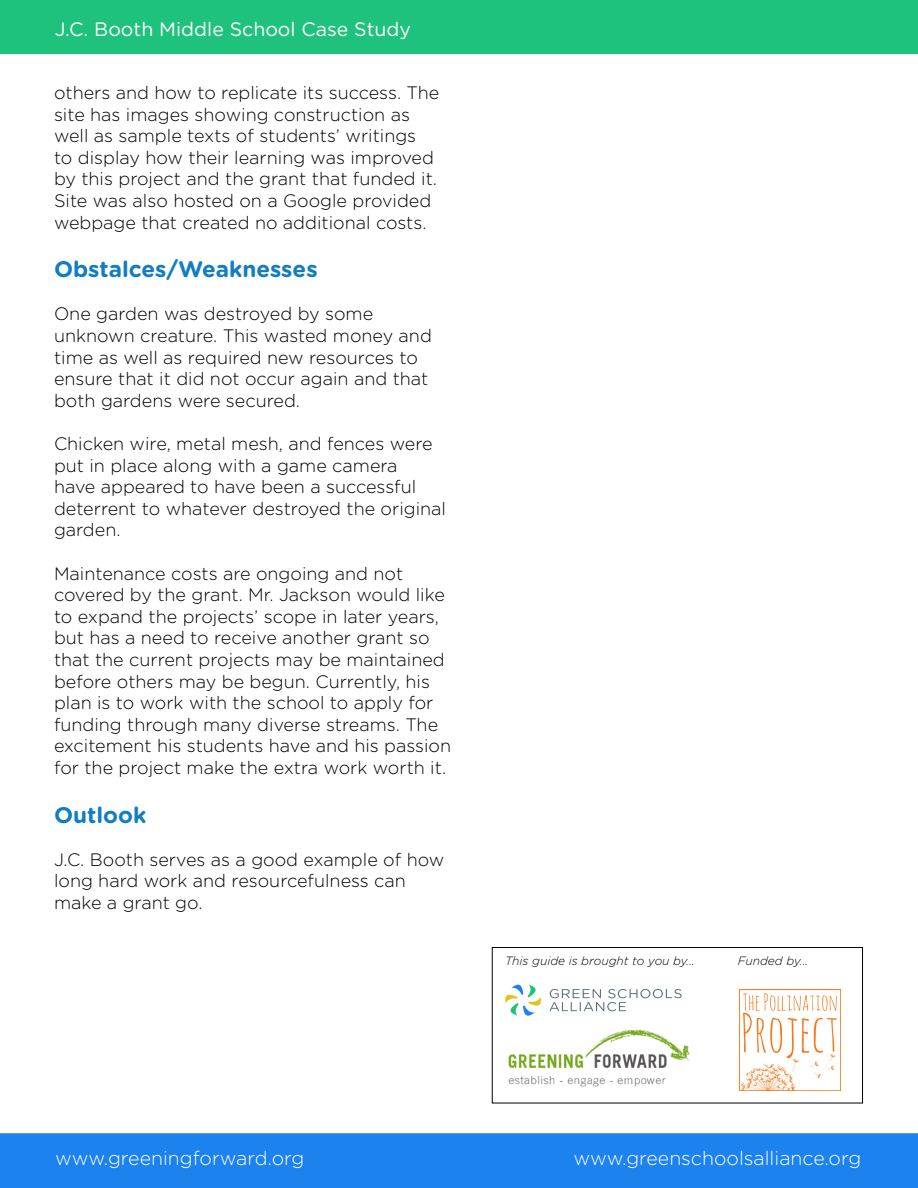
<style>
.page{position:relative;width:918px;height:1188px;background:#fff}
.page>*{position:absolute;margin:0;border:0;box-sizing:border-box;transform-origin:0 0}
.t1{font:700 22.5px "Gotham Rounded";color:#127dc0}
.t2{font:300 19.5px "Gotham Rounded";color:#fff}
.t3{font:19.5px "Gotham Rounded";color:#fff}
.t4{font:300 18px/21.6px "Gotham Rounded";color:#000}
.t5{font:italic 300 12px "Gotham Rounded";color:#000}
</style>
<div class="page">
<div style="left:0;top:0;width:918px;height:54px;background:#1fc27d"></div>
<div style="left:0;top:1133px;width:918px;height:55px;background:#1c82ed"></div>
<div style="left:492px;top:947px;width:371px;height:156px;border:1px solid #000"></div>
<img style="left:508px;top:1029px;width:182px;height:58px">
<svg style="left:550px;top:989px;width:132px;height:22px"></svg>
<svg style="left:505px;top:984px;width:36px;height:32px"></svg>
<img style="left:740px;top:989px;width:100px;height:101px">
<p class="t3" style="left:55px;top:16px;width:358px">J.C. Booth Middle School Case Study</p>
<p class="t4" style="left:54px;top:81px;width:387px">others and how to replicate its success. The site has images showing construction as well as sample texts of students’ writings<br>to display how their learning was improved by this project and the grant that funded it.<br>Site was also hosted on a Google provided webpage that created no additional costs.</p>
<p class="t1" style="left:54px;top:253px;width:265px">Obstalces/Weaknesses</p>
<p class="t4" style="left:54px;top:302px;width:379px">One garden was destroyed by some unknown creature. This wasted money and time as well as required new resources to ensure that it did not occur again and that both gardens were secured.</p>
<p class="t4" style="left:54px;top:432px;width:394px">Chicken wire, metal mesh, and fences were put in place along with a game camera<br>have appeared to have been a successful deterrent to whatever destroyed the original garden.</p>
<p class="t4" style="left:54px;top:562px;width:399px">Maintenance costs are ongoing and not covered by the grant. Mr. Jackson would like to expand the projects’ scope in later years, but has a need to receive another grant so that the current projects may be maintained before others may be begun. Currently, his plan is to work with the school to apply for funding through many diverse streams. The excitement his students have and his passion for the project make the extra work worth it.</p>
<p class="t1" style="left:54px;top:798px;width:94px">Outlook</p>
<p class="t4" style="left:54px;top:848px;width:392px">J.C. Booth serves as a good example of how long hard work and resourcefulness can make a grant go.</p>
<p class="t5" style="left:505px;top:953px;width:191px">This guide is brought to you by...</p>
<p class="t5" style="left:738px;top:953px;width:72px">Funded by...</p>
<p class="t2" style="left:55px;top:1145px;width:251px">www.greeningforward.org</p>
<p class="t2" style="left:573px;top:1145px;width:289px">www.greenschoolsalliance.org</p>
</div>
